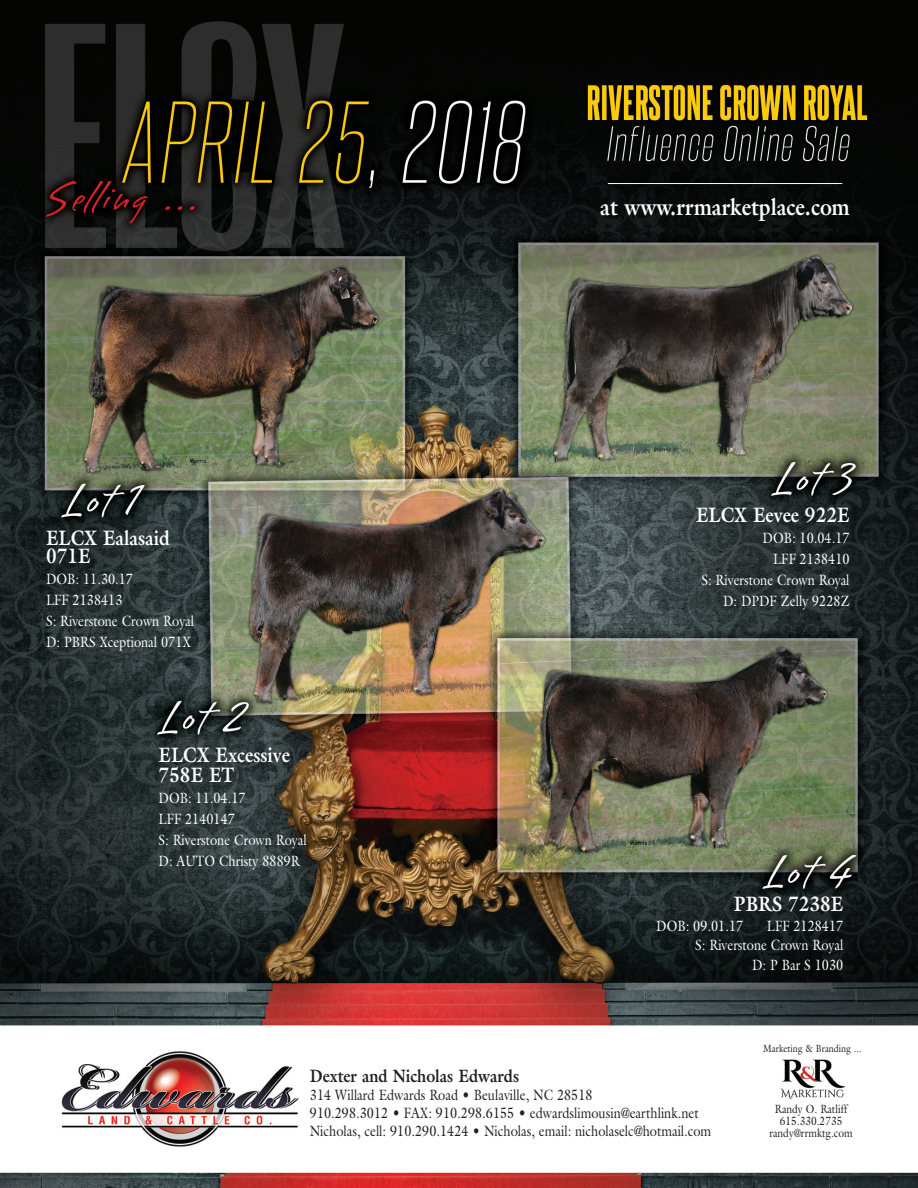
<style>
.page{position:relative;width:918px;height:1188px;background:#fff}
.page>*{position:absolute;margin:0;border:0;box-sizing:border-box;transform-origin:0 0}
.t1{font:700 24px "Galliard";color:#fff;scale:.85 1}
.t2{font:700 21px/18px "Galliard";color:#fff;scale:.85 1}
.t3{font:700 18px "Galliard";color:#231f20;scale:.85 1}
.t4{font:15px/21px "Galliard";color:#fff;scale:.85 1}
.t5{font:15px/18px "Galliard";color:#231f20;scale:.85 1}
.t6{font:12px/12px "Galliard";color:#231f20;text-align:center;scale:.85 1}
.t7{font:10.5px "Galliard";color:#231f20;scale:.85 1}
</style>
<div class="page">
<img style="left:0;top:0;width:918px;height:1188px">
<hr style="left:608px;top:183px;width:234px;height:1px;background:#fff">
<h2 class="t2" style="left:46px;top:531px;width:147px">ELCX Ealasaid<br>071E</h2>
<p class="t4" style="left:46px;top:570px;width:176px">DOB: 11.30.17<br>LFF 2138413<br>S: Riverstone Crown Royal<br>D: PBRS Xceptional 071X</p>
<h2 class="t2" style="left:159px;top:748px;width:156px;line-height:19.5px">ELCX Excessive<br>758E ET</h2>
<p class="t4" style="left:159px;top:789px;width:176px">DOB: 11.04.17<br>LFF 2140147<br>S: Riverstone Crown Royal<br>D: AUTO Christy 8889R</p>
<h1 class="t1" style="left:600px;top:197px;width:295px">at www.rrmarketplace.com</h1>
<h2 class="t2" style="left:696px;top:508px;width:182px">ELCX Eevee 922E</h2>
<p class="t4" style="left:702px;top:529px;width:176px;text-align:right">DOB: 10.04.17<br>LFF 2138410<br>S: Riverstone Crown Royal<br>D: DPDF Zelly 9228Z</p>
<h2 class="t2" style="left:734px;top:897px;width:130px">PBRS 7238E</h2>
<p class="t4" style="left:656px;top:916px;width:104px">DOB: 09.01.17</p>
<p class="t4" style="left:695px;top:917px;width:176px;line-height:19.5px;text-align:right">LFF 2128417<br>S: Riverstone Crown Royal<br>D: P Bar S 1030</p>
<p class="t7" style="left:763px;top:1044px;width:117px">Marketing &amp; Branding ...</p>
<p class="t3" style="left:310px;top:1069px;width:248px">Dexter and Nicholas Edwards</p>
<p class="t5" style="left:310px;top:1087px;width:474px">314 Willard Edwards Road • Beulaville, NC 28518<br>910.298.3012 • FAX: 910.298.6155 • edwardslimousin@earthlink.net<br>Nicholas, cell: 910.290.1424 • Nicholas, email: nicholaselc@hotmail.com</p>
<p class="t6" style="left:769px;top:1104px;width:100px">Randy O. Ratliff<br>615.330.2735 randy@rrmktg.com</p>
</div>
